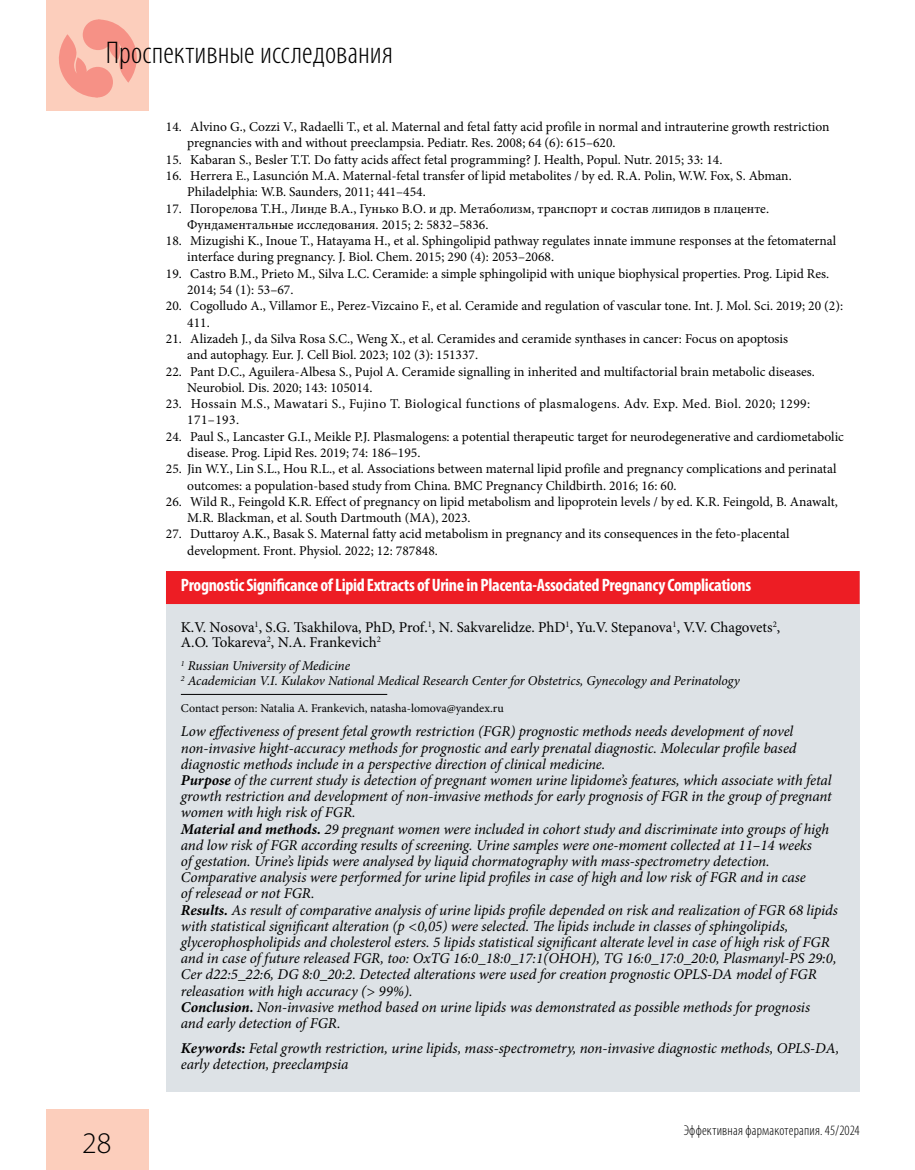
<style>
.page{position:relative;width:915px;height:1170px;background:#fff}
.page>*{position:absolute;margin:0;border:0;box-sizing:border-box;transform-origin:0 0}
.t1{font:300 condensed 31.5px "Myriad Pro";color:#000}
.t2{font:300 30px "Myriad Pro";color:#000}
.t3{font:700 condensed 18px "Myriad Pro";letter-spacing:-.02em;color:#fff}
.t4{font:italic 15px/16.2px "Minion Pro";letter-spacing:-.01em;color:#000}
.t5{font:15px/15px "Minion Pro";color:#000}
.t6{font:300 condensed 14.25px "Myriad Pro";letter-spacing:.015em;color:#000}
.t7{font:13.5px/16.4px "Minion Pro";color:#000}
.t8{font:italic 13.5px/15px "Minion Pro";letter-spacing:-.005em;color:#000}
.t9{font:13.5px/16.4px "Minion Pro";letter-spacing:.03em;color:#000}
.t10{font:12px "Minion Pro";color:#000}
.s1{font-weight:700}
</style>
<div class="page">
<div style="left:47px;top:0;width:102px;height:111px;background:#fccebc"></div>
<div style="left:47px;top:1108px;width:102px;height:61px;background:#fccebc"></div>
<svg style="left:59px;top:19px;width:78px;height:79px"></svg>
<div style="left:166px;top:571px;width:693px;height:520px;background:#dde2e6"></div>
<div style="left:166px;top:571px;width:693px;height:33px;background:#ed1d24"></div>
<hr style="left:181px;top:694px;width:206px;height:1px;background:#000">
<h1 class="t1" style="left:106px;top:34px;width:288px">Проспективные исследования</h1>
<h2 class="t2" style="left:82px;top:1126px;width:31px">28</h2>
<p class="t7" style="left:187px;top:119px;width:643px;text-indent:-21px">14. Alvino G., Cozzi V., Radaelli T., et al. Maternal and fetal fatty acid profile in normal and intrauterine growth restriction pregnancies with and without preeclampsia. Pediatr. Res. 2008; 64 (6): 615–620.</p>
<p class="t7" style="left:166px;top:151px;width:557px">15. Kabaran S., Besler T.T. Do fatty acids affect fetal programming? J. Health, Popul. Nutr. 2015; 33: 14.</p>
<p class="t7" style="left:187px;top:168px;width:605px;text-indent:-21px">16. Herrera E., Lasunción M.A. Maternal-fetal transfer of lipid metabolites / by ed. R.A. Polin, W.W. Fox, S. Abman.<br>Philadelphia: W.B. Saunders, 2011; 441–454.</p>
<p class="t7" style="left:187px;top:200px;width:583px;text-indent:-21px">17. Погорелова Т.Н., Линде В.А., Гунько В.О. и др. Метаболизм, транспорт и состав липидов в плаценте.<br>Фундаментальные исследования. 2015; 2: 5832–5836.</p>
<p class="t7" style="left:187px;top:233px;width:650px;text-indent:-21px">18. Mizugishi K., Inoue T., Hatayama H., et al. Sphingolipid pathway regulates innate immune responses at the fetomaternal interface during pregnancy. J. Biol. Chem. 2015; 290 (4): 2053–2068.</p>
<p class="t7" style="left:187px;top:265px;width:643px;text-indent:-21px">19. Castro B.M., Prieto M., Silva L.C. Ceramide: a simple sphingolipid with unique biophysical properties. Prog. Lipid Res.<br>2014; 54 (1): 53–67.</p>
<p class="t7" style="left:187px;top:298px;width:657px;text-indent:-21px">20. Cogolludo A., Villamor E., Perez-Vizcaino F., et al. Ceramide and regulation of vascular tone. Int. J. Mol. Sci. 2019; 20 (2):<br>411.</p>
<p class="t7" style="left:187px;top:330px;width:602px;text-indent:-21px">21. Alizadeh J., da Silva Rosa S.C., Weng X., et al. Ceramides and ceramide synthases in cancer: Focus on apoptosis and autophagy. Eur. J. Cell Biol. 2023; 102 (3): 151337.</p>
<p class="t7" style="left:187px;top:363px;width:629px;text-indent:-21px">22. Pant D.C., Aguilera-Albesa S., Pujol A. Ceramide signalling in inherited and multifactorial brain metabolic diseases.<br>Neurobiol. Dis. 2020; 143: 105014.</p>
<p class="t9" style="left:187px;top:395px;width:624px;text-indent:-21px">23. Hossain M.S., Mawatari S., Fujino T. Biological functions of plasmalogens. Adv. Exp. Med. Biol. 2020; 1299:<br>171–193.</p>
<p class="t7" style="left:187px;top:428px;width:658px;text-indent:-21px">24. Paul S., Lancaster G.I., Meikle P.J. Plasmalogens: a potential therapeutic target for neurodegenerative and cardiometabolic disease. Prog. Lipid Res. 2019; 74: 186–195.</p>
<p class="t7" style="left:187px;top:461px;width:650px;text-indent:-21px">25. Jin W.Y., Lin S.L., Hou R.L., et al. Associations between maternal lipid profile and pregnancy complications and perinatal outcomes: a population-based study from China. BMC Pregnancy Childbirth. 2016; 16: 60.</p>
<p class="t7" style="left:187px;top:493px;width:652px;text-indent:-21px">26. Wild R., Feingold K.R. Effect of pregnancy on lipid metabolism and lipoprotein levels / by ed. K.R. Feingold, B. Anawalt,<br>M.R. Blackman, et al. South Dartmouth (MA), 2023.</p>
<p class="t7" style="left:187px;top:526px;width:603px;text-indent:-21px">27. Duttaroy A.K., Basak S. Maternal fatty acid metabolism in pregnancy and its consequences in the feto-placental development. Front. Physiol. 2022; 12: 787848.</p>
<h3 class="t3" style="left:181px;top:574px;width:571px">Prognostic Significance of Lipid Extracts of Urine in Placenta-Associated Pregnancy Complications</h3>
<p class="t5" style="left:181px;top:619px;width:600px">K.V. Nosova<sup>1</sup>, S.G. Tsakhilova, PhD, Prof.<sup>1</sup>, N. Sakvarelidze. PhD<sup>1</sup>, Yu.V. Stepanova<sup>1</sup>, V.V. Chagovets<sup>2</sup>,<br>A.O. Tokareva<sup>2</sup>, N.A. Frankevich<sup>2</sup></p>
<p class="t8" style="left:181px;top:658px;width:560px"><sup>1</sup> Russian University of Medicine<br><sup>2</sup> Academician V.I. Kulakov National Medical Research Center for Obstetrics, Gynecology and Perinatology</p>
<p class="t10" style="left:181px;top:699px;width:324px">Contact person: Natalia A. Frankevich, natasha-lomova@yandex.ru</p>
<p class="t4" style="left:181px;top:723px;width:658px">Low effectiveness of present fetal growth restriction (FGR) prognostic methods needs development of novel non-invasive hight-accuracy methods for prognostic and early prenatal diagnostic. Molecular profile based diagnostic methods include in a perspective direction of clinical medicine.<br><span class="s1">Purpose</span> of the current study is detection of pregnant women urine lipidome’s features, which associate with fetal growth restriction and development of non-invasive methods for early prognosis of FGR in the group of pregnant women with high risk of FGR.<br><span class="s1">Material and methods.</span> 29 pregnant women were included in cohort study and discriminate into groups of high and low risk of FGR according results of screening. Urine samples were one-moment collected at 11–14 weeks<br>of gestation. Urine’s lipids were analysed by liquid chormatography with mass-spectrometry detection.<br>Comparative analysis were performed for urine lipid profiles in case of high and low risk of FGR and in case<br>of relesead or not FGR.<br><span class="s1">Results.</span> As result of comparative analysis of urine lipids profile depended on risk and realization of FGR 68 lipids with statistical significant alteration (р &lt;0,05) were selected. The lipids include in classes of sphingolipids, glycerophospholipids and cholesterol esters. 5 lipids statistical significant alterate level in case of high risk of FGR and in case of future released FGR, too: OxTG 16:0_18:0_17:1(OHOH), TG 16:0_17:0_20:0, Plasmanyl-PS 29:0, Cer d22:5_22:6, DG 8:0_20:2. Detected alterations were used for creation prognostic OPLS-DA model of FGR releasation with high accuracy (&gt; 99%).<br><span class="s1">Conclusion.</span> Non-invasive method based on urine lipids was demonstrated as possible methods for prognosis<br>and early detection of FGR.</p>
<p class="t4" style="left:181px;top:1039px;width:659px"><span class="s1">Keywords:</span> Fetal growth restriction, urine lipids, mass-spectrometry, non-invasive diagnostic methods, OPLS-DA, early detection, preeclampsia</p>
<p class="t6" style="left:683px;top:1121px;width:177px">Эффективная фармакотерапия. 45/2024</p>
</div>
